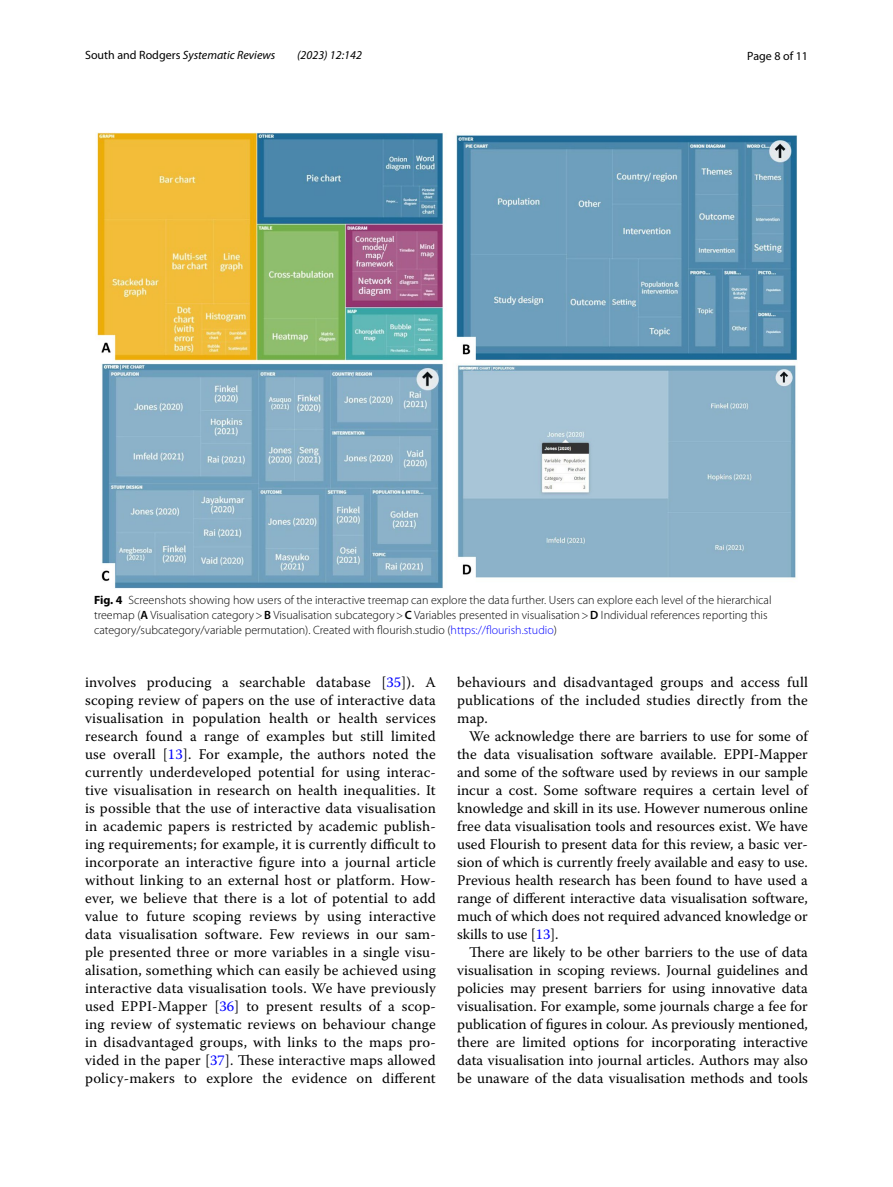
<style>
.page{position:relative;width:893px;height:1187px;background:#fff}
.page>*{position:absolute;margin:0;border:0;box-sizing:border-box;transform-origin:0 0}
.t1{font:14.7px/18px "Warnock Pro";letter-spacing:.01em;color:#000;text-align:justify}
.t2{font:300 12px/15px "Myriad Pro";color:#000}
.t3{font:italic 12px "Myriad Pro";color:#000}
.t4{font:12px "Myriad Pro";color:#000}
.s1{font-style:normal}
.s2{font-weight:700}
.s3{font-weight:600}
.s4{color:#00f}
</style>
<div class="page">
<img style="left:97px;top:133px;width:700px;height:456px">
<p class="t3" style="left:85px;top:48px;width:192px"><span class="s1">South and Rodgers</span> Systematic Reviews</p>
<p class="t3" style="left:297px;top:48px;width:66px">(2023) 12:142</p>
<p class="t4" style="left:747px;top:48px;width:62px">Page 8 of 11</p>
<p class="t2" style="left:94px;top:592px;width:679px"><span class="s2">Fig. 4</span> Screenshots showing how users of the interactive treemap can explore the data further. Users can explore each level of the hierarchical treemap (<span class="s3">A</span> Visualisation category&gt;<span class="s3">B</span> Visualisation subcategory&gt;<span class="s3">C</span> Variables presented in visualisation&gt;<span class="s3">D</span> Individual references reporting this category/subcategory/variable permutation). Created with flourish.studio (<span class="s4">https://flourish.studio</span>)</p>
<p class="t1" style="left:85px;top:672px;width:352px">involves producing a searchable database [<span class="s4">35</span>]). A scoping review of papers on the use of interactive data visualisation in population health or health services research found a range of examples but still limited use overall [<span class="s4">13</span>]. For example, the authors noted the currently underdeveloped potential for using interac&shy;tive visualisation in research on health inequalities. It is possible that the use of interactive data visualisation in academic papers is restricted by academic publish&shy;ing requirements; for example, it is currently difficult to incorporate an interactive figure into a journal article without linking to an external host or platform. How&shy;ever, we believe that there is a lot of potential to add value to future scoping reviews by using interactive data visualisation software. Few reviews in our sam&shy;ple presented three or more variables in a single visu&shy;alisation, something which can easily be achieved using interactive data visualisation tools. We have previously used EPPI-Mapper [<span class="s4">36</span>] to present results of a scop&shy;ing review of systematic reviews on behaviour change in disadvantaged groups, with links to the maps pro&shy;vided in the paper [<span class="s4">37</span>]. These interactive maps allowed policy-makers to explore the evidence on different</p>
<p class="t1" style="left:457px;top:672px;width:352px">behaviours and disadvantaged groups and access full publications of the included studies directly from the map.</p>
<p class="t1" style="left:457px;top:726px;width:352px;text-indent:12px">We acknowledge there are barriers to use for some of the data visualisation software available. EPPI-Mapper and some of the software used by reviews in our sample incur a cost. Some software requires a certain level of knowledge and skill in its use. However numerous online free data visualisation tools and resources exist. We have used Flourish to present data for this review, a basic ver&shy;sion of which is currently freely available and easy to use.<br>Previous health research has been found to have used a range of different interactive data visualisation software, much of which does not required advanced knowledge or skills to use [<span class="s4">13</span>].</p>
<p class="t1" style="left:457px;top:942px;width:352px;text-indent:12px">There are likely to be other barriers to the use of data visualisation in scoping reviews. Journal guidelines and policies may present barriers for using innovative data visualisation. For example, some journals charge a fee for publication of figures in colour. As previously mentioned, there are limited options for incorporating interactive data visualisation into journal articles. Authors may also be unaware of the data visualisation methods and tools</p>
</div>
